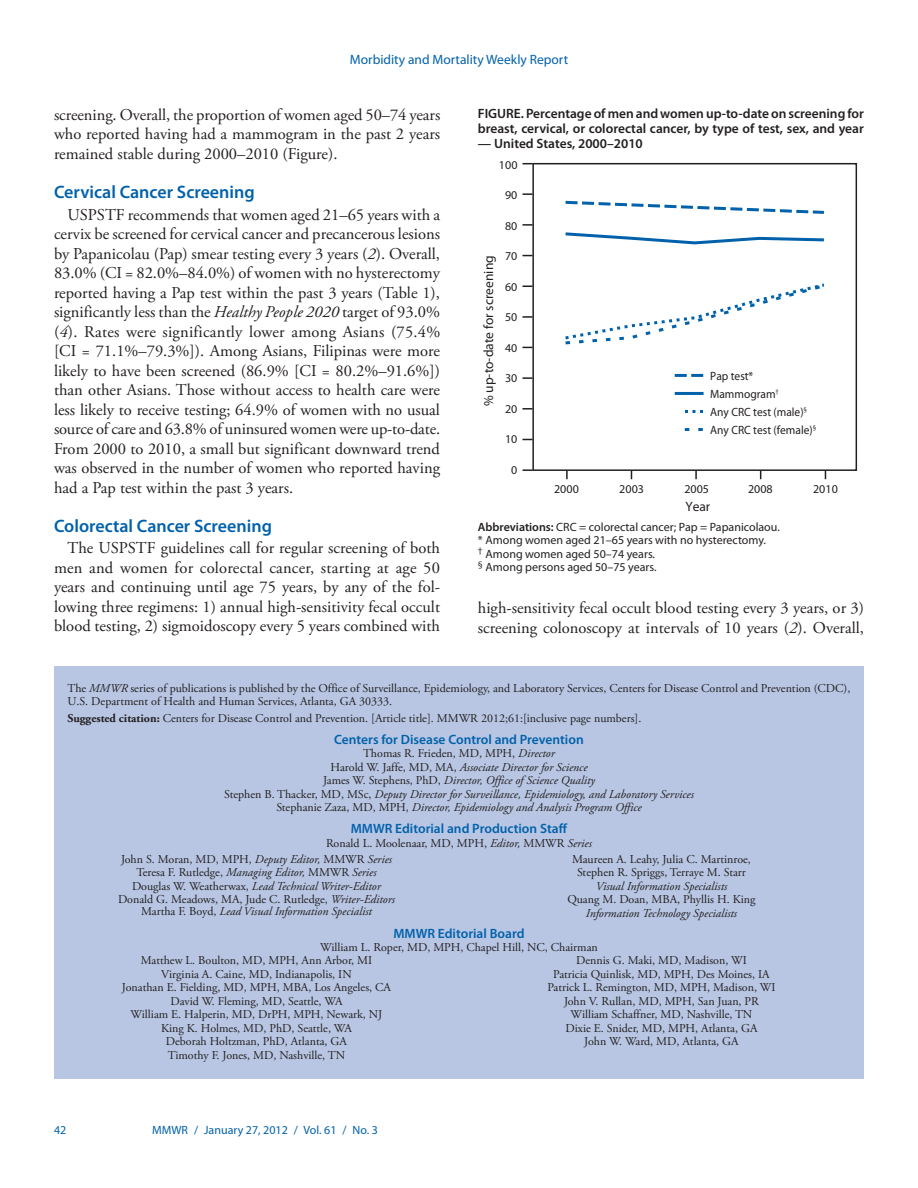
<style>
.page{position:relative;width:918px;height:1188px;background:#fff}
.page>*{position:absolute;margin:0;border:0;box-sizing:border-box;transform-origin:0 0}
.Headline2{font:600 18px "Myriad Pro";color:#0161ab}
.Body_Text{font:16.5px/19.5px "Adobe Garamond Pro";color:#231f20;text-align:justify}
.t1{font:600 13.5px/15px "Myriad Pro";color:#231f20}
.Ed_Page_Title{font:600 13.5px "Myriad Pro";color:#0161ab}
.t2{font:13.5px "Myriad Pro";color:#0161ab}
.t3{font:13.5px "Myriad Pro";color:#231f20}
.Ed_Bd_Member{font:12px/13.5px "Adobe Garamond Pro";color:#231f20}
.Credits_-_Name{font:italic 12px "Adobe Garamond Pro";color:#231f20}
.Credits_-_Name-2{font:12px "Adobe Garamond Pro";color:#231f20}
._8pt_Footnote_SUPPOR{font:12px "Myriad Pro";color:#231f20}
.Footnote_NO_Indent{font:12px "Myriad Pro";color:#231f20}
.Footnote_NO_Indent-2{font:12px/18px "Myriad Pro";color:#231f20;scale:.95 1}
.Footer_Left{font:12px "Myriad Pro";color:#0161ab}
.s1{font-style:italic}
.s2{font-weight:600}
.s3{font-weight:700}
.s4{font-style:normal}
</style>
<div class="page">
<div style="left:54px;top:666px;width:810px;height:413px;background:#b8c6e3"></div>
<svg style="left:675px;top:374px;width:29px;height:3px"></svg>
<hr style="left:675px;top:392px;width:29px;height:3px;background:#0161ab">
<svg style="left:685px;top:410px;width:18px;height:3px"></svg>
<svg style="left:685px;top:428px;width:18px;height:3px"></svg>
<div style="left:532px;top:163px;width:325px;height:308px;border:2px solid #231f20"></div>
<svg style="left:522px;top:469px;width:11px;height:2px"></svg>
<svg style="left:522px;top:408px;width:11px;height:2px"></svg>
<svg style="left:522px;top:377px;width:11px;height:2px"></svg>
<svg style="left:522px;top:316px;width:11px;height:2px"></svg>
<svg style="left:522px;top:224px;width:11px;height:2px"></svg>
<svg style="left:522px;top:193px;width:11px;height:2px"></svg>
<svg style="left:566px;top:470px;width:2px;height:9px"></svg>
<svg style="left:695px;top:470px;width:2px;height:9px"></svg>
<svg style="left:565px;top:232px;width:259px;height:13px"></svg>
<svg style="left:565px;top:283px;width:260px;height:62px"></svg>
<svg style="left:565px;top:200px;width:259px;height:14px"></svg>
<p class="t2" style="left:350px;top:51px;width:220px">Morbidity and Mortality Weekly Report</p>
<p class="Body_Text" style="left:54px;top:106px;width:388px">screening. Overall, the proportion of women aged 50–74 years who reported having had a mammogram in the past 2 years remained stable during 2000–2010 (Figure).</p>
<p class="Headline2" style="left:54px;top:180px;width:202px">Cervical Cancer Screening</p>
<p class="Body_Text" style="left:54px;top:205px;width:388px;text-indent:13px">USPSTF recommends that women aged 21–65 years with a cervix be screened for cervical cancer and precancerous lesions by Papanicolau (Pap) smear testing every 3 years (<span class="s1">2</span>). Overall, 83.0% (CI = 82.0%–84.0%) of women with no hysterectomy reported having a Pap test within the past 3 years (Table 1), significantly less than the <span class="s1">Healthy People 2020</span> target of 93.0% (<span class="s1">4</span>). Rates were significantly lower among Asians (75.4% [CI = 71.1%–79.3%]). Among Asians, Filipinas were more likely to have been screened (86.9% [CI = 80.2%–91.6%]) than other Asians. Those without access to health care were less likely to receive testing; 64.9% of women with no usual source of care and 63.8% of uninsured women were up-to-date.<br>From 2000 to 2010, a small but significant downward trend was observed in the number of women who reported having had a Pap test within the past 3 years.</p>
<p class="Headline2" style="left:54px;top:514px;width:219px">Colorectal Cancer Screening</p>
<p class="Body_Text" style="left:54px;top:539px;width:388px;text-indent:13px">The USPSTF guidelines call for regular screening of both men and women for colorectal cancer, starting at age 50 years and continuing until age 75 years, by any of the fol&shy;lowing three regimens: 1) annual high-sensitivity fecal occult blood testing, 2) sigmoidoscopy every 5 years combined with</p>
<p class="t1" style="left:478px;top:106px;width:388px">FIGURE. Percentage of men and women up-to-date on screening for breast, cervical, or colorectal cancer, by type of test, sex, and year</p>
<p class="t1" style="left:478px;top:136px;width:166px">— United States, 2000–2010</p>
<p class="Footnote_NO_Indent" style="left:499px;top:157px;width:20px">100</p>
<p class="Footnote_NO_Indent" style="left:505px;top:188px;width:14px">90</p>
<p class="t3" style="left:480px;top:406px;width:152px;rotate:-90deg">% up-to-date for screening</p>
<p class="Footnote_NO_Indent" style="left:505px;top:218px;width:14px">80</p>
<p class="Footnote_NO_Indent" style="left:505px;top:249px;width:14px">70</p>
<p class="Footnote_NO_Indent" style="left:505px;top:279px;width:14px">60</p>
<p class="Footnote_NO_Indent" style="left:505px;top:310px;width:14px">50</p>
<p class="Footnote_NO_Indent" style="left:505px;top:340px;width:14px">40</p>
<p class="Footnote_NO_Indent" style="left:505px;top:371px;width:14px">30</p>
<p class="Footnote_NO_Indent" style="left:505px;top:401px;width:14px">20</p>
<p class="Footnote_NO_Indent" style="left:505px;top:432px;width:14px">10</p>
<p class="Footnote_NO_Indent" style="left:511px;top:463px;width:8px">0</p>
<p class="Footnote_NO_Indent-2" style="left:710px;top:366px;width:113px">Pap test*<br>Mammogram<sup>†<br></sup>Any CRC test (male)<sup>§<br></sup>Any CRC test (female)<sup>§</sup></p>
<p class="Footnote_NO_Indent" style="left:554px;top:481px;width:26px">2000</p>
<p class="Footnote_NO_Indent" style="left:619px;top:481px;width:26px">2003</p>
<p class="Footnote_NO_Indent" style="left:684px;top:481px;width:26px">2005</p>
<p class="Footnote_NO_Indent" style="left:748px;top:481px;width:26px">2008</p>
<p class="Footnote_NO_Indent" style="left:813px;top:481px;width:26px">2010</p>
<p class="t3" style="left:685px;top:498px;width:26px">Year</p>
<p class="Footnote_NO_Indent" style="left:478px;top:520px;width:304px"><span class="s2">Abbreviations:</span> CRC = colorectal cancer; Pap = Papanicolaou.</p>
<p class="_8pt_Footnote_SUPPOR" style="left:478px;top:533px;width:290px">* Among women aged 21–65 years with no hysterectomy.</p>
<p class="_8pt_Footnote_SUPPOR" style="left:478px;top:547px;width:179px"><sup>†</sup> Among women aged 50–74 years.</p>
<p class="_8pt_Footnote_SUPPOR" style="left:478px;top:560px;width:180px"><sup>§</sup> Among persons aged 50–75 years.</p>
<p class="Body_Text" style="left:478px;top:599px;width:388px">high-sensitivity fecal occult blood testing every 3 years, or 3) screening colonoscopy at intervals of 10 years (<span class="s1">2</span>). Overall,</p>
<p class="Ed_Bd_Member" style="left:68px;top:682px;width:784px">The <span class="s1">MMWR</span> series of publications is published by the Office of Surveillance, Epidemiology, and Laboratory Services, Centers for Disease Control and Prevention (CDC),<br>U.S. Department of Health and Human Services, Atlanta, GA 30333.</p>
<p class="Ed_Bd_Member" style="left:68px;top:712px;width:575px"><span class="s3">Suggested citation:</span> Centers for Disease Control and Prevention. [Article title]. MMWR 2012;61:[inclusive page numbers].</p>
<p class="Ed_Page_Title" style="left:334px;top:731px;width:251px">Centers for Disease Control and Prevention</p>
<p class="Credits_-_Name-2" style="left:363px;top:746px;width:193px">Thomas R. Frieden, MD, MPH, <span class="s1">Director</span></p>
<p class="Credits_-_Name" style="left:330px;top:760px;width:259px"><span class="s4">Harold W. Jaffe, MD, MA,</span> Associate Director for Science</p>
<p class="Credits_-_Name" style="left:323px;top:773px;width:273px"><span class="s4">James W. Stephens, PhD,</span> Director, Office of Science Quality</p>
<p class="Credits_-_Name" style="left:224px;top:787px;width:471px"><span class="s4">Stephen B. Thacker, MD, MSc,</span> Deputy Director for Surveillance, Epidemiology, and Laboratory Services</p>
<p class="Credits_-_Name" style="left:276px;top:800px;width:367px"><span class="s4">Stephanie Zaza, MD, MPH,</span> Director, Epidemiology and Analysis Program Office</p>
<p class="Ed_Page_Title" style="left:351px;top:820px;width:218px">MMWR Editorial and Production Staff</p>
<p class="Credits_-_Name-2" style="left:326px;top:836px;width:267px">Ronald L. Moolenaar, MD, MPH, <span class="s1">Editor,</span> MMWR <span class="s1">Series</span></p>
<p class="Credits_-_Name-2" style="left:121px;top:852px;width:272px">John S. Moran, MD, MPH, <span class="s1">Deputy Editor,</span> MMWR <span class="s1">Series</span></p>
<p class="Credits_-_Name-2" style="left:136px;top:865px;width:242px">Teresa F. Rutledge, <span class="s1">Managing Editor,</span> MMWR <span class="s1">Series</span></p>
<p class="Credits_-_Name" style="left:132px;top:879px;width:250px"><span class="s4">Douglas W. Weatherwax,</span> Lead Technical Writer-Editor</p>
<p class="Credits_-_Name-2" style="left:118px;top:892px;width:278px">Donald G. Meadows, MA, Jude C. Rutledge, <span class="s1">Writer-Editors</span></p>
<p class="Credits_-_Name" style="left:141px;top:904px;width:232px"><span class="s4">Martha F. Boyd,</span> Lead Visual Information Specialist</p>
<p class="Credits_-_Name-2" style="left:572px;top:852px;width:180px">Maureen A. Leahy, Julia C. Martinroe,</p>
<p class="Credits_-_Name-2" style="left:577px;top:865px;width:170px">Stephen R. Spriggs, Terraye M. Starr</p>
<p class="Credits_-_Name" style="left:596px;top:879px;width:133px">Visual Information Specialists</p>
<p class="Credits_-_Name-2" style="left:567px;top:892px;width:190px">Quang M. Doan, MBA, Phyllis H. King</p>
<p class="Credits_-_Name" style="left:586px;top:906px;width:153px">Information Technology Specialists</p>
<p class="Ed_Page_Title" style="left:393px;top:925px;width:133px">MMWR Editorial Board</p>
<p class="Ed_Bd_Member" style="left:320px;top:941px;width:279px">William L. Roper, MD, MPH, Chapel Hill, NC, Chairman</p>
<p class="Ed_Bd_Member" style="left:141px;top:954px;width:233px">Matthew L. Boulton, MD, MPH, Ann Arbor, MI</p>
<p class="Ed_Bd_Member" style="left:161px;top:968px;width:192px">Virginia A. Caine, MD, Indianapolis, IN</p>
<p class="Ed_Bd_Member" style="left:122px;top:981px;width:271px">Jonathan E. Fielding, MD, MPH, MBA, Los Angeles, CA</p>
<p class="Ed_Bd_Member" style="left:170px;top:995px;width:174px">David W. Fleming, MD, Seattle, WA</p>
<p class="Ed_Bd_Member" style="left:131px;top:1008px;width:253px">William E. Halperin, MD, DrPH, MPH, Newark, NJ</p>
<p class="Ed_Bd_Member" style="left:161px;top:1022px;width:192px">King K. Holmes, MD, PhD, Seattle, WA</p>
<p class="Ed_Bd_Member" style="left:166px;top:1035px;width:183px">Deborah Holtzman, PhD, Atlanta, GA</p>
<p class="Ed_Bd_Member" style="left:168px;top:1049px;width:179px">Timothy F. Jones, MD, Nashville, TN</p>
<p class="Ed_Bd_Member" style="left:576px;top:954px;width:172px">Dennis G. Maki, MD, Madison, WI</p>
<p class="Ed_Bd_Member" style="left:553px;top:968px;width:218px">Patricia Quinlisk, MD, MPH, Des Moines, IA</p>
<p class="Ed_Bd_Member" style="left:548px;top:981px;width:229px">Patrick L. Remington, MD, MPH, Madison, WI</p>
<p class="Ed_Bd_Member" style="left:564px;top:995px;width:196px">John V. Rullan, MD, MPH, San Juan, PR</p>
<p class="Ed_Bd_Member" style="left:571px;top:1008px;width:183px">William Schaffner, MD, Nashville, TN</p>
<p class="Ed_Bd_Member" style="left:566px;top:1022px;width:193px">Dixie E. Snider, MD, MPH, Atlanta, GA</p>
<p class="Ed_Bd_Member" style="left:584px;top:1035px;width:156px">John W. Ward, MD, Atlanta, GA</p>
<p class="Footer_Left" style="left:54px;top:1123px;width:14px">42</p>
<p class="Footer_Left" style="left:152px;top:1123px;width:227px">MMWR / January 27, 2012 / Vol. 61 / No. 3</p>
</div>
